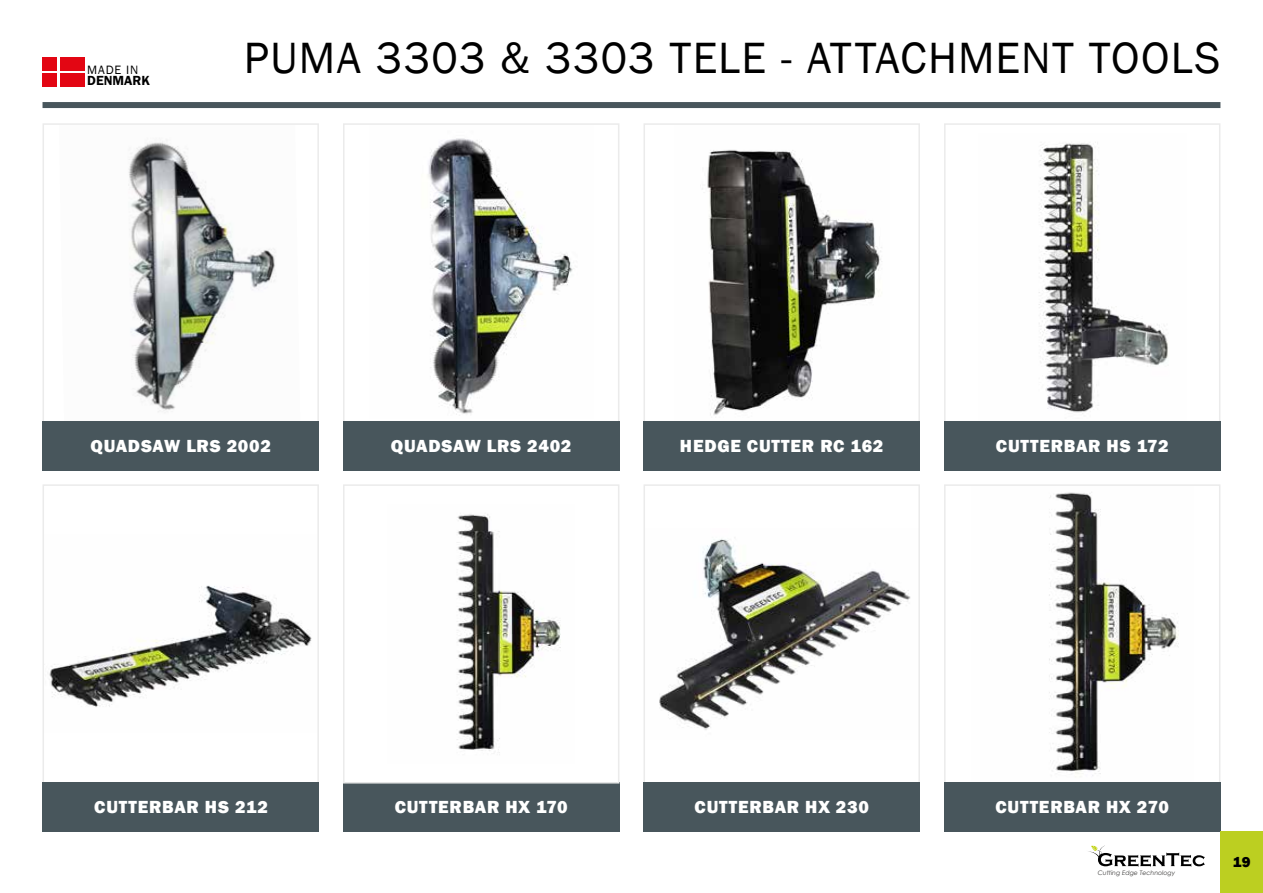
<style>
.page{position:relative;width:1263px;height:893px;background:#fff}
.page>*{position:absolute;margin:0;border:0;box-sizing:border-box;transform-origin:0 0}
.t1{font:45px "Franklin Gothic";letter-spacing:.03em;color:#000}
.t2{font:800 18px "Franklin Gothic";letter-spacing:.04em;color:#fff}
.t3{font:800 15px "Franklin Gothic";color:#000}
.t4{font:600 13.5px "Franklin Gothic";color:#000}
.t5{font:12.45px "Franklin Gothic";letter-spacing:.07em;color:#000}
.t6{font:italic 6.3px "Century Gothic";color:#3d3c3b}
</style>
<div class="page">
<svg style="left:1088px;top:845px;width:117px;height:22px"></svg>
<div style="left:43px;top:102px;width:1177px;height:6px;background:#48565c"></div>
<div style="left:42px;top:57px;width:15px;height:13px;background:#e30613"></div>
<div style="left:60px;top:57px;width:25px;height:13px;background:#e30613"></div>
<div style="left:42px;top:73px;width:15px;height:14px;background:#e30613"></div>
<div style="left:60px;top:73px;width:25px;height:14px;background:#e30613"></div>
<img style="left:1039px;top:143px;width:129px;height:271px">
<div style="left:944px;top:123px;width:276px;height:299px;border:2px solid #ebebeb"></div>
<div style="left:944px;top:421px;width:276px;height:49px;background:#48565c"></div>
<img style="left:702px;top:150px;width:180px;height:265px">
<div style="left:643px;top:123px;width:277px;height:299px;border:2px solid #ebebeb"></div>
<div style="left:643px;top:421px;width:277px;height:49px;background:#48565c"></div>
<img style="left:49px;top:585px;width:263px;height:122px">
<div style="left:43px;top:484px;width:276px;height:299px;border:2px solid #ebebeb"></div>
<div style="left:43px;top:782px;width:276px;height:50px;background:#48565c"></div>
<div style="left:343px;top:782px;width:276px;height:50px;background:#48565c"></div>
<img style="left:457px;top:514px;width:104px;height:239px">
<div style="left:343px;top:484px;width:276px;height:299px;border:2px solid #ebebeb"></div>
<img style="left:659px;top:539px;width:252px;height:191px">
<div style="left:643px;top:484px;width:277px;height:299px;border:2px solid #ebebeb"></div>
<div style="left:643px;top:782px;width:277px;height:50px;background:#48565c"></div>
<img style="left:428px;top:138px;width:145px;height:277px">
<div style="left:343px;top:123px;width:276px;height:299px;border:2px solid #ebebeb"></div>
<div style="left:343px;top:421px;width:276px;height:49px;background:#48565c"></div>
<img style="left:128px;top:139px;width:147px;height:273px">
<div style="left:43px;top:123px;width:276px;height:299px;border:2px solid #ebebeb"></div>
<div style="left:43px;top:421px;width:276px;height:49px;background:#48565c"></div>
<img style="left:1049px;top:492px;width:130px;height:285px">
<div style="left:944px;top:484px;width:276px;height:299px;border:2px solid #ebebeb"></div>
<div style="left:944px;top:782px;width:276px;height:50px;background:#48565c"></div>
<div style="left:1220px;top:831px;width:43px;height:62px;background:#bccf21"></div>
<p class="t5" style="left:87px;top:62px;width:53px">MADE IN</p>
<p class="t4" style="left:87px;top:72px;width:64px">DENMARK</p>
<h1 class="t1" style="left:244px;top:30px;width:978px">PUMA 3303 &amp; 3303 TELE - ATTACHMENT TOOLS</h1>
<p class="t2" style="left:90px;top:434px;width:182px">QUADSAW LRS 2002</p>
<p class="t2" style="left:391px;top:434px;width:182px">QUADSAW LRS 2402</p>
<p class="t2" style="left:680px;top:434px;width:205px">HEDGE CUTTER RC 162</p>
<p class="t2" style="left:996px;top:434px;width:174px">CUTTERBAR HS 172</p>
<p class="t2" style="left:94px;top:795px;width:175px">CUTTERBAR HS 212</p>
<p class="t2" style="left:395px;top:795px;width:175px">CUTTERBAR HX 170</p>
<p class="t2" style="left:694px;top:795px;width:176px">CUTTERBAR HX 230</p>
<p class="t2" style="left:995px;top:795px;width:175px">CUTTERBAR HX 270</p>
<p class="t6" style="left:1098px;top:869px;width:79px">Cutting Edge Technology</p>
<p class="t3" style="left:1233px;top:852px;width:19px">19</p>
</div>
